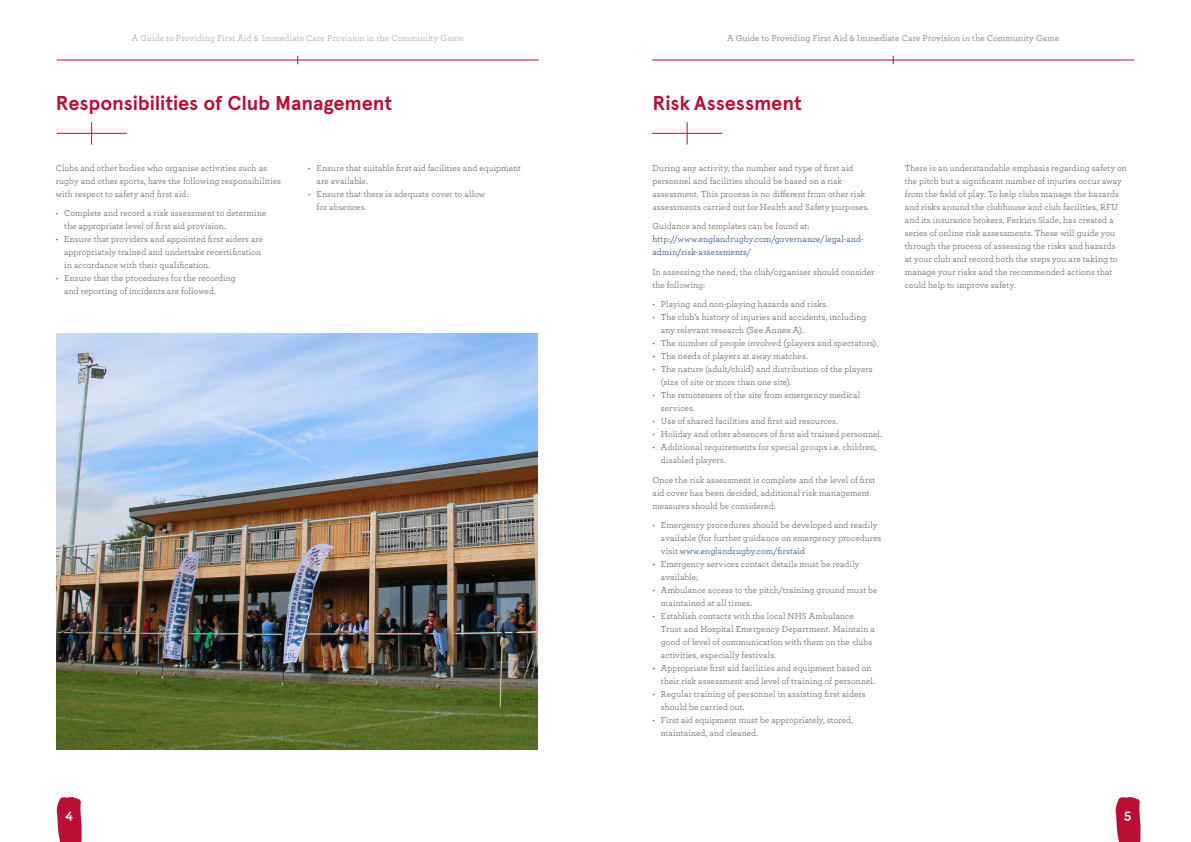
<style>
.page{position:relative;width:1191px;height:842px;background:#fff}
.page>*{position:absolute;margin:0;border:0;box-sizing:border-box;transform-origin:0 0}
.Main_heading{font:700 20px "Apercu";letter-spacing:-.005em;color:#b90f36}
.t1{font:700 14px "Archer";color:#fff}
.main_text{font:9px/13px "Archer";letter-spacing:.01em;color:#57585a}
.t2{font:9px "Archer";letter-spacing:.015em;color:#9d9fa3}
.main_text-2{font:9px/13px "Archer";letter-spacing:.01em;color:#143a85}
.s1{color:#57585a}
.s2{color:#143a85}
</style>
<div class="page">
<svg style="left:1115px;top:797px;width:26px;height:45px"></svg>
<svg style="left:57px;top:797px;width:25px;height:45px"></svg>
<hr style="left:57px;top:60px;width:482px;height:1px;background:#b90f36">
<hr style="left:652px;top:60px;width:482px;height:1px;background:#b90f36">
<svg style="left:91px;top:122px;width:1px;height:23px"></svg>
<hr style="left:57px;top:133px;width:70px;height:1px;background:#b90f36">
<svg style="left:686px;top:122px;width:1px;height:23px"></svg>
<hr style="left:652px;top:133px;width:70px;height:1px;background:#b90f36">
<img style="left:57px;top:333px;width:481px;height:416px">
<p class="t2" style="left:132px;top:31px;width:334px">A Guide to Providing First Aid &amp; Immediate Care Provision in the Community Game</p>
<p class="t2" style="left:727px;top:31px;width:334px">A Guide to Providing First Aid &amp; Immediate Care Provision in the Community Game</p>
<p class="Main_heading" style="left:56px;top:91px;width:338px">Responsibilities of Club Management</p>
<p class="Main_heading" style="left:652px;top:91px;width:151px">Risk Assessment</p>
<p class="main_text" style="left:56px;top:161px;width:227px">Clubs and other bodies who organise activities such as rugby and other sports, have the following responsibilities with respect to safety and first aid:</p>
<p class="main_text" style="left:64px;top:206px;width:204px;text-indent:-9px">• Complete and record a risk assessment to determine the appropriate level of first aid provision.</p>
<p class="main_text" style="left:64px;top:232px;width:200px;text-indent:-9px">• Ensure that providers and appointed first aiders are appropriately trained and undertake recertification in accordance with their qualification.</p>
<p class="main_text" style="left:64px;top:271px;width:173px;text-indent:-9px">• Ensure that the procedures for the recording and reporting of incidents are followed.</p>
<p class="main_text" style="left:317px;top:161px;width:206px;text-indent:-9px">• Ensure that suitable first aid facilities and equipment are available.</p>
<p class="main_text" style="left:317px;top:187px;width:170px;text-indent:-9px">• Ensure that there is adequate cover to allow for absences.</p>
<p class="main_text" style="left:652px;top:161px;width:218px">During any activity, the number and type of first aid personnel and facilities should be based on a risk assessment. This process is no different from other risk assessments carried out for Health and Safety purposes.</p>
<p class="main_text-2" style="left:652px;top:219px;width:212px"><span class="s1">Guidance and templates can be found at: </span>http://www.englandrugby.com/governance/legal-and&shy;admin/risk-assessments/</p>
<p class="main_text" style="left:652px;top:265px;width:223px">In assessing the need, the club/organiser should consider the following:</p>
<p class="main_text" style="left:652px;top:297px;width:177px">• Playing and non-playing hazards and risks.</p>
<p class="main_text" style="left:661px;top:310px;width:207px;text-indent:-9px">• The club’s history of injuries and accidents, including any relevant research (See Annex A).</p>
<p class="main_text" style="left:652px;top:336px;width:227px">• The number of people involved (players and spectators).</p>
<p class="main_text" style="left:652px;top:349px;width:157px">• The needs of players at away matches.</p>
<p class="main_text" style="left:661px;top:362px;width:213px;text-indent:-9px">• The nature (adult/child) and distribution of the players (size of site or more than one site).</p>
<p class="main_text" style="left:661px;top:388px;width:201px;text-indent:-9px">• The remoteness of the site from emergency medical services.</p>
<p class="main_text" style="left:652px;top:414px;width:187px">• Use of shared facilities and first aid resources.</p>
<p class="main_text" style="left:652px;top:427px;width:231px">• Holiday and other absences of first aid trained personnel.</p>
<p class="main_text" style="left:661px;top:440px;width:217px;text-indent:-9px">• Additional requirements for special groups i.e. children, disabled players.</p>
<p class="main_text" style="left:652px;top:473px;width:224px">Once the risk assessment is complete and the level of first aid cover has been decided, additional risk management measures should be considered:</p>
<p class="main_text" style="left:661px;top:518px;width:222px;text-indent:-9px">• Emergency procedures should be developed and readily available (for further guidance on emergency procedures visit <span class="s2">www.englandrugby.com/firstaid</span></p>
<p class="main_text" style="left:661px;top:557px;width:200px;text-indent:-9px">• Emergency services contact details must be readily available;</p>
<p class="main_text" style="left:661px;top:583px;width:218px;text-indent:-9px">• Ambulance access to the pitch/training ground must be maintained at all times.</p>
<p class="main_text" style="left:661px;top:609px;width:215px;text-indent:-9px">• Establish contacts with the local NHS Ambulance Trust and Hospital Emergency Department. Maintain a good of level of communication with them on the clubs activities, especially festivals.</p>
<p class="main_text" style="left:661px;top:661px;width:215px;text-indent:-9px">• Appropriate first aid facilities and equipment based on their risk assessment and level of training of personnel.</p>
<p class="main_text" style="left:661px;top:687px;width:206px;text-indent:-9px">• Regular training of personnel in assisting first aiders should be carried out.</p>
<p class="main_text" style="left:661px;top:713px;width:193px;text-indent:-9px">• First aid equipment must be appropriately, stored, maintained, and cleaned.</p>
<p class="main_text" style="left:905px;top:161px;width:224px">There is an understandable emphasis regarding safety on the pitch but a significant number of injuries occur away from the field of play. To help clubs manage the hazards and risks around the clubhouse and club facilities, RFU and its insurance brokers, Perkins Slade, has created a series of online risk assessments. These will guide you through the process of assessing the risks and hazards<br>at your club and record both the steps you are taking to manage your risks and the recommended actions that could help to improve safety.</p>
<h2 class="t1" style="left:65px;top:803px;width:9px">4</h2>
<h2 class="t1" style="left:1124px;top:803px;width:9px">5</h2>
</div>
